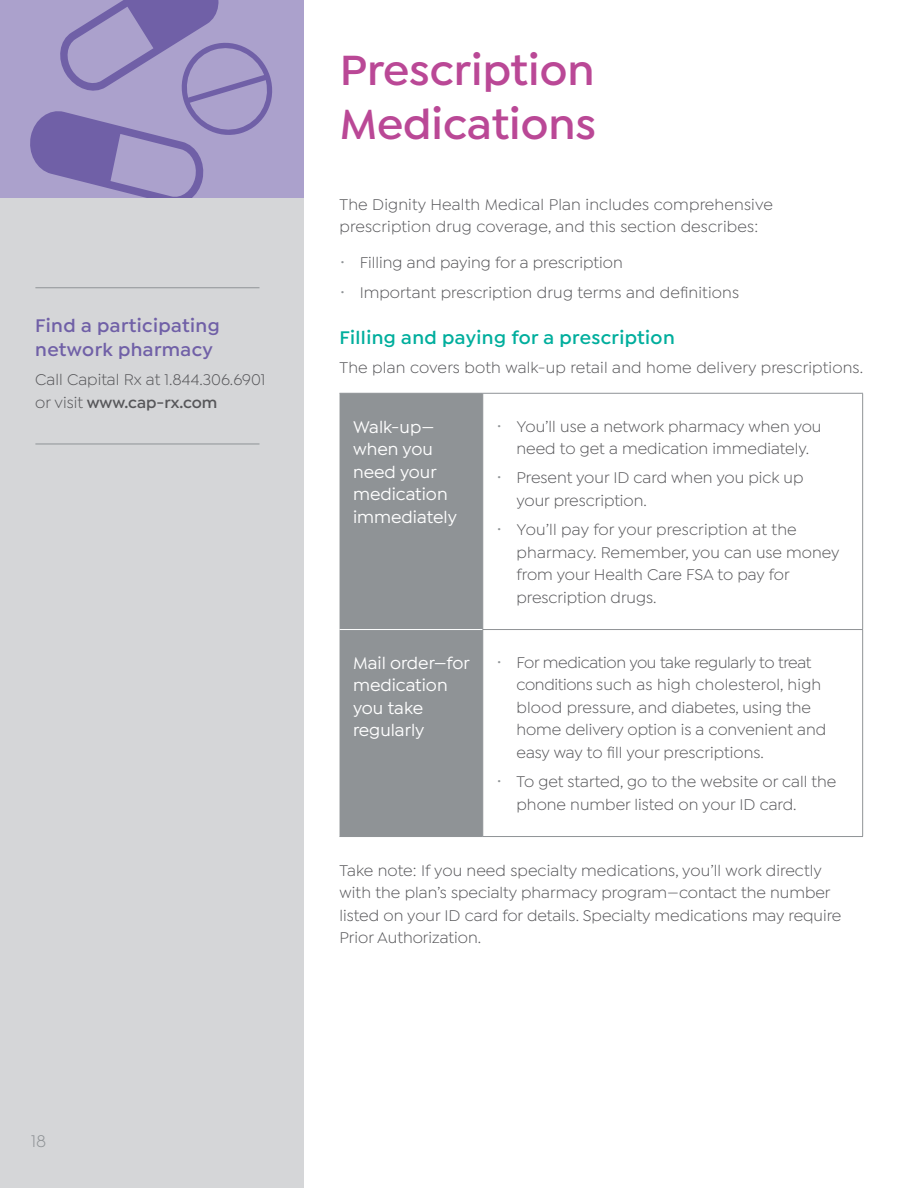
<style>
.page{position:relative;width:918px;height:1188px;background:#fff}
.page>*{position:absolute;margin:0;border:0;box-sizing:border-box;transform-origin:0 0}
.t1{font:600 45px/54px "Isidora Sans";color:#ba4896}
.t2{font:600 19.5px/24px "Isidora Sans";letter-spacing:.02em;color:#7060a7}
.t3{font:600 19.5px "Isidora Sans";letter-spacing:.02em;color:#00ae9d}
.t4{font:500 18px/22.5px "Isidora Sans";color:#fff}
.t5{font:18px "Isidora Sans";color:#8f9396}
.t6{font:16.5px/22.5px "Isidora Sans";color:#57575a}
.s1{font-weight:600}
.s2{font-family:"Trade Gothic LT Std";font-weight:300;font-size:22.5px;color:#8f9396}
</style>
<div class="page">
<div style="left:0;top:0;width:304px;height:199px;background:#aba1cc"></div>
<div style="left:340px;top:394px;width:142px;height:442px;background:#8f9396"></div>
<hr style="left:340px;top:393px;width:143px;height:1px;background:#8f9396">
<hr style="left:483px;top:393px;width:380px;height:1px;background:#8f9396">
<hr style="left:862px;top:394px;width:1px;height:235px;background:#8f9396">
<hr style="left:340px;top:836px;width:143px;height:1px;background:#8f9396">
<hr style="left:482px;top:629px;width:381px;height:1px;background:#8f9396">
<hr style="left:862px;top:630px;width:1px;height:206px;background:#8f9396">
<hr style="left:483px;top:836px;width:380px;height:1px;background:#8f9396">
<hr style="left:340px;top:629px;width:142px;height:1px;background:#fff">
<hr style="left:482px;top:394px;width:1px;height:235px;background:#8f9396">
<hr style="left:482px;top:630px;width:1px;height:206px;background:#8f9396">
<svg style="left:26px;top:0;width:256px;height:199px"></svg>
<div style="left:0;top:199px;width:304px;height:989px;background:#d5d6d8"></div>
<hr style="left:35px;top:444px;width:224px;height:1px;background:#8f9396">
<hr style="left:35px;top:287px;width:224px;height:1px;background:#8f9396">
<p class="t2" style="left:35px;top:313px;width:186px">Find a participating network pharmacy</p>
<p class="t6" style="left:35px;top:368px;width:232px">Call Capital Rx at 1.844.306.6901 or visit <span class="s1">www.cap-rx.com</span></p>
<p class="t1" style="left:340px;top:43px;width:258px">Prescription<br>Medications</p>
<p class="t6" style="left:340px;top:193px;width:435px">The Dignity Health Medical Plan includes comprehensive prescription drug coverage, and this section describes:</p>
<p class="t6" style="left:340px;top:252px;width:285px"><span class="s2">·</span> Filling and paying for a prescription</p>
<p class="t6" style="left:340px;top:281px;width:401px"><span class="s2">·</span> Important prescription drug terms and definitions</p>
<p class="t3" style="left:340px;top:326px;width:337px">Filling and paying for a prescription</p>
<p class="t6" style="left:340px;top:357px;width:525px">The plan covers both walk-up retail and home delivery prescriptions.</p>
<p class="t4" style="left:353px;top:415px;width:105px">Walk-up— when you need your medication immediately</p>
<p class="t6" style="left:496px;top:415px;width:327px;text-align:center"><span class="s2">·</span> You’ll use a network pharmacy when you need to get a medication immediately.</p>
<p class="t6" style="left:517px;top:467px;width:289px;text-indent:-20px"><span class="s2">·</span> Present your ID card when you pick up your prescription.</p>
<p class="t6" style="left:517px;top:518px;width:325px;text-indent:-20px"><span class="s2">·</span> You’ll pay for your prescription at the pharmacy. Remember, you can use money from your Health Care FSA to pay for prescription drugs.</p>
<p class="t4" style="left:353px;top:652px;width:118px">Mail order—for medication you take regularly</p>
<p class="t6" style="left:517px;top:651px;width:311px;text-indent:-20px"><span class="s2">·</span> For medication you take regularly to treat conditions such as high cholesterol, high blood pressure, and diabetes, using the home delivery option is a convenient and easy way to fill your prescriptions.</p>
<p class="t6" style="left:517px;top:770px;width:321px;text-indent:-20px"><span class="s2">·</span> To get started, go to the website or call the phone number listed on your ID card.</p>
<p class="t6" style="left:340px;top:859px;width:503px">Take note: If you need specialty medications, you’ll work directly with the plan’s specialty pharmacy program—contact the number listed on your ID card for details. Specialty medications may require Prior Authorization.</p>
<p class="t5" style="left:31px;top:1131px;width:17px">18</p>
</div>
